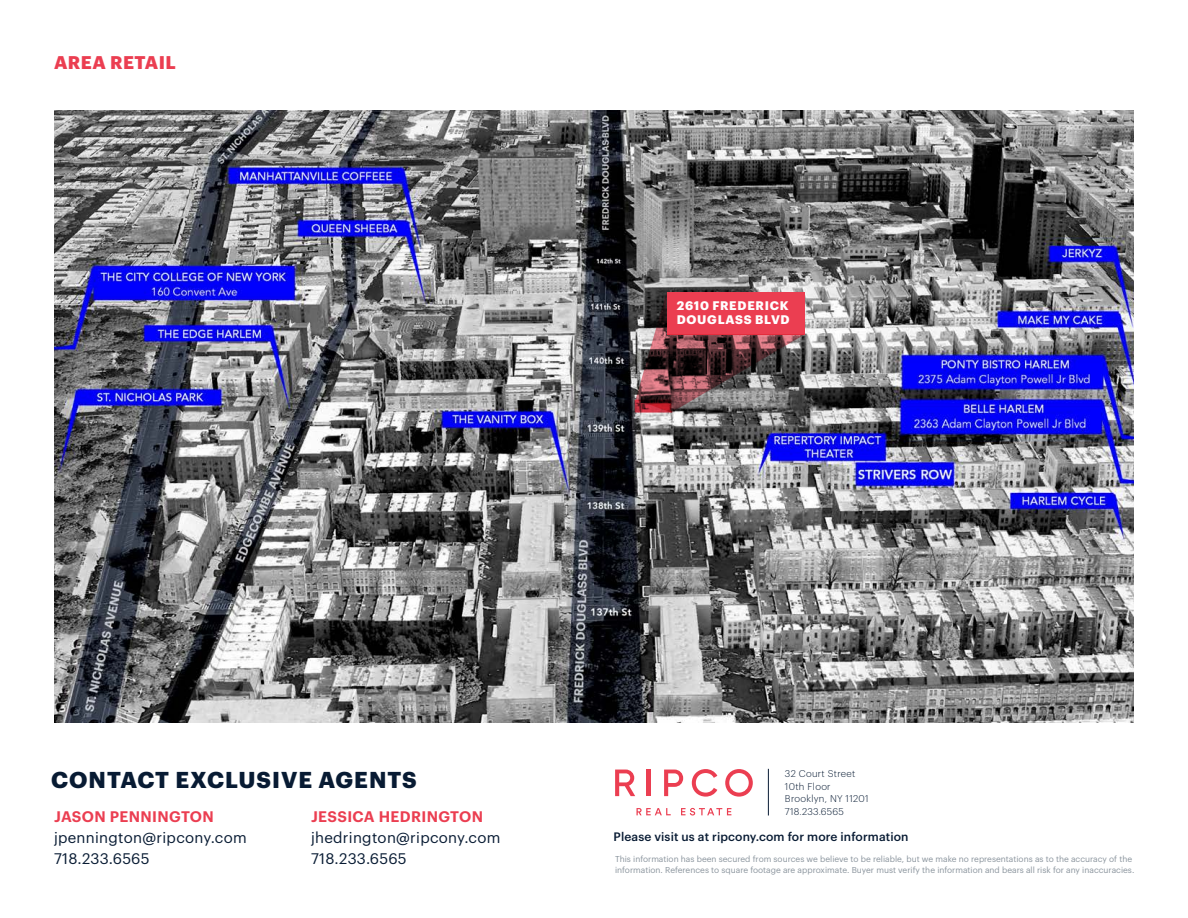
<style>
.page{position:relative;width:1188px;height:918px;background:#fff}
.page>*{position:absolute;margin:0;border:0;box-sizing:border-box;transform-origin:0 0}
.t1{font:700 22.5px "Graphik";letter-spacing:.045em;color:#081b33}
.t2{font:700 18px "Graphik";letter-spacing:.025em;color:#eb3e51}
.t3{font:15px "Graphik";letter-spacing:.02em;color:#081b33}
.t4{font:600 15px "Graphik";letter-spacing:.025em;color:#eb3e51}
.SF_for_floor_plans{font:700 12.15px/14.9px "Graphik";letter-spacing:.06em;color:#fff}
.t5{font:500 12px "Graphik";letter-spacing:.01em;color:#081b33}
.t6{font:300 9.6px "Graphik";letter-spacing:.03em;color:#081b33}
.t7{font:8.4px/10.8px "Graphik";color:#8a949d}
</style>
<div class="page">
<svg style="left:637px;top:808px;width:34px;height:7px"></svg>
<svg style="left:681px;top:808px;width:50px;height:8px"></svg>
<svg style="left:615px;top:770px;width:20px;height:26px"></svg>
<hr style="left:647px;top:770px;width:4px;height:26px;background:#eb3e51">
<svg style="left:692px;top:769px;width:25px;height:28px"></svg>
<svg style="left:725px;top:769px;width:28px;height:28px"></svg>
<svg style="left:664px;top:770px;width:19px;height:26px"></svg>
<hr style="left:768px;top:769px;width:1px;height:47px;background:#081b33">
<img style="left:54px;top:111px;width:1080px;height:612px">
<svg style="left:635px;top:292px;width:170px;height:121px;background:#8c4a51"></svg>
<h2 class="t2" style="left:54px;top:48px;width:123px">AREA RETAIL</h2>
<p class="SF_for_floor_plans" style="left:677px;top:297px;width:114px">2610 FREDERICK<br>DOUGLASS BLVD</p>
<p class="t1" style="left:51px;top:762px;width:367px">CONTACT EXCLUSIVE AGENTS</p>
<p class="t4" style="left:54px;top:805px;width:161px">JASON PENNINGTON</p>
<p class="t3" style="left:54px;top:826px;width:194px">jpennington@ripcony.com</p>
<p class="t3" style="left:54px;top:847px;width:97px">718.233.6565</p>
<p class="t4" style="left:311px;top:805px;width:174px">JESSICA HEDRINGTON</p>
<p class="t3" style="left:311px;top:826px;width:191px">jhedrington@ripcony.com</p>
<p class="t3" style="left:311px;top:847px;width:97px">718.233.6565</p>
<p class="t6" style="left:785px;top:766px;width:72px">32 Court Street</p>
<p class="t6" style="left:785px;top:779px;width:47px">10th Floor</p>
<p class="t6" style="left:785px;top:792px;width:85px">Brooklyn, NY 11201</p>
<p class="t6" style="left:785px;top:804px;width:60px">718.233.6565</p>
<p class="t5" style="left:614px;top:828px;width:296px">Please visit us at ripcony.com for more information</p>
<p class="t7" style="left:615px;top:853px;width:521px">This information has been secured from sources we believe to be reliable, but we make no representations as to the accuracy of the information. References to square footage are approximate. Buyer must verify the information and bears all risk for any inaccuracies.</p>
</div>
